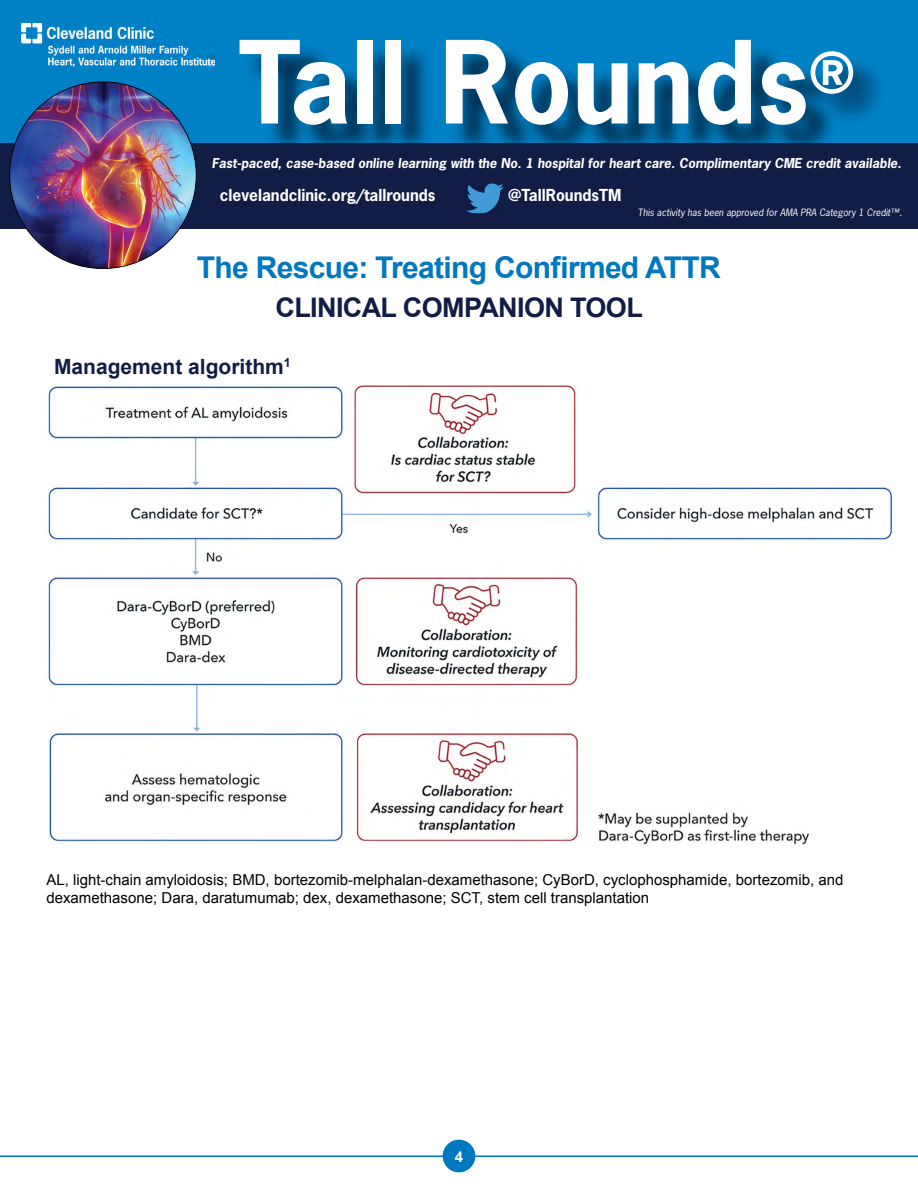
<style>
.page{position:relative;width:918px;height:1188px;background:#fff}
.page>*{position:absolute;margin:0;border:0;box-sizing:border-box;transform-origin:0 0}
.t1{font:700 107.55px "News Gothic Std";color:#fff}
.t2{font:700 30px "Arial";letter-spacing:-.025em;color:#0078bf}
.t3{font:700 27px "Arial";letter-spacing:-.025em;color:#111d45}
.t4{font:700 21px "Arial";color:#111d45}
.t5{font:700 15.6px "News Gothic Std";color:#fff}
.t6{font:15px/18px "Arial";color:#000}
.t7{font:700 15px "Arial";color:#fff}
.t8{font:italic 700 12.75px "News Gothic Std";color:#fff}
.t9{font:italic 9.45px "News Gothic Std";color:#fff}
</style>
<div class="page">
<hr style="left:0;top:1155px;width:918px;height:2px;background:#0078bf">
<div style="left:443px;top:1140px;width:32px;height:32px;background:#0078bf;border-radius:50%"></div>
<svg style="left:0;top:0;width:918px;height:143px;background:#0374b1"></svg>
<div style="left:0;top:144px;width:918px;height:85px;background:#111d45"></div>
<img style="left:9px;top:81px;width:188px;height:188px">
<img style="left:48px;top:385px;width:845px;height:460px">
<h1 class="t1" style="left:239px;top:12px;width:618px">Tall Rounds<sup>®</sup></h1>
<p class="t8" style="left:212px;top:155px;width:691px">Fast-paced, case-based online learning with the No. 1 hospital for heart care. Complimentary CME credit available.</p>
<p class="t5" style="left:220px;top:185px;width:217px">clevelandclinic.org/tallrounds</p>
<p class="t5" style="left:508px;top:185px;width:115px">@TallRoundsTM</p>
<p class="t9" style="left:638px;top:207px;width:266px">This activity has been approved for AMA PRA Category 1 Credit™.</p>
<h2 class="t2" style="left:197px;top:248px;width:525px">The Rescue: Treating Confirmed ATTR</h2>
<h3 class="t3" style="left:275px;top:290px;width:369px">CLINICAL COMPANION TOOL</h3>
<h3 class="t4" style="left:54px;top:353px;width:238px">Management algorithm<sup>1</sup></h3>
<p class="t6" style="left:46px;top:871px;width:798px">AL, light-chain amyloidosis; BMD, bortezomib-melphalan-dexamethasone; CyBorD, cyclophosphamide, bortezomib, and dexamethasone; Dara, daratumumab; dex, dexamethasone; SCT, stem cell transplantation</p>
<p class="t7" style="left:455px;top:1147px;width:10px">4</p>
</div>
